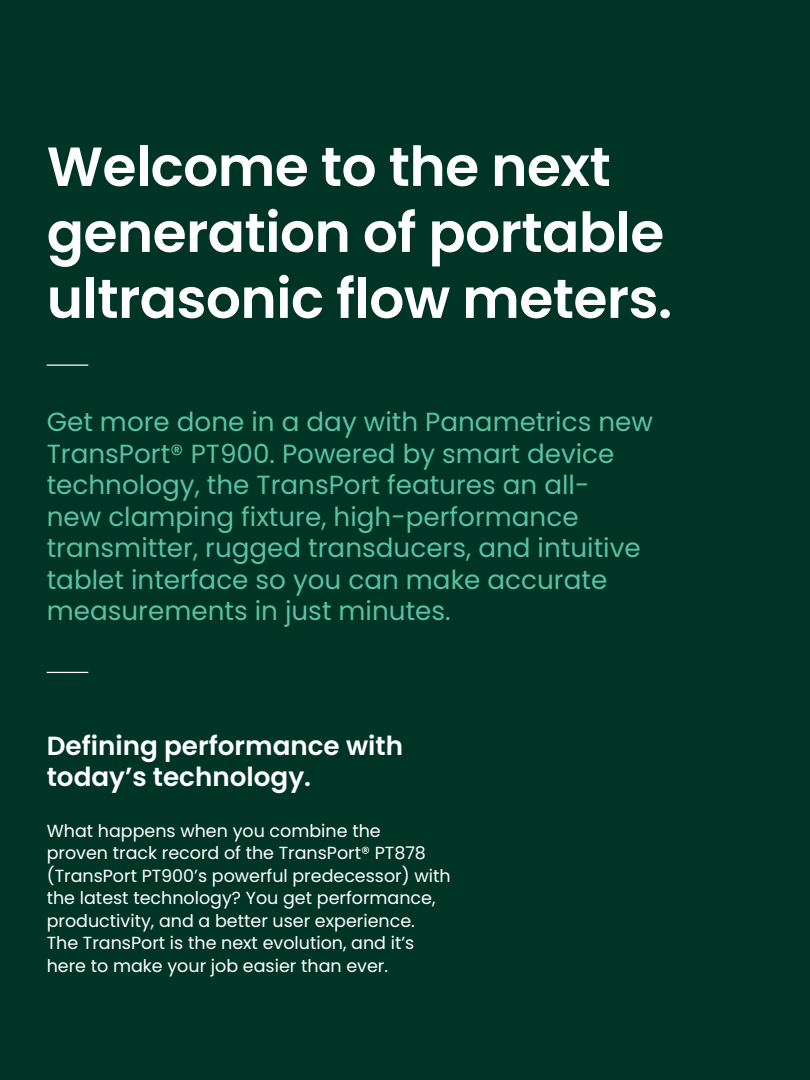
<style>
.page{position:relative;width:810px;height:1080px;background:#003525}
.page>*{position:absolute;margin:0;border:0;box-sizing:border-box;transform-origin:0 0}
.t1{font:600 55px/66px "Poppins";letter-spacing:-.01em;color:#fff}
.t2{font:26.25px/31.5px "Poppins";color:#5bc1a3}
.t3{font:600 26.25px/31.5px "Poppins";color:#fff}
.t4{font:17.5px/22.5px "Poppins";color:#fff}
</style>
<div class="page">
<hr style="left:47px;top:364px;width:41px;height:2px;background:#fff">
<hr style="left:47px;top:672px;width:41px;height:1px;background:#fff">
<h1 class="t1" style="left:47px;top:134px;width:627px">Welcome to the next generation of portable ultrasonic flow meters.</h1>
<p class="t2" style="left:47px;top:406px;width:608px">Get more done in a day with Panametrics new TransPort® PT900. Powered by smart device technology, the TransPort features an all-<br>new clamping fixture, high-performance transmitter, rugged transducers, and intuitive tablet interface so you can make accurate measurements in just minutes.</p>
<h2 class="t3" style="left:47px;top:730px;width:358px">Defining performance with today’s technology.</h2>
<p class="t4" style="left:47px;top:820px;width:405px">What happens when you combine the<br>proven track record of the TransPort® PT878 (TransPort PT900’s powerful predecessor) with the latest technology? You get performance, productivity, and a better user experience.<br>The TransPort is the next evolution, and it’s here to make your job easier than ever.</p>
</div>
